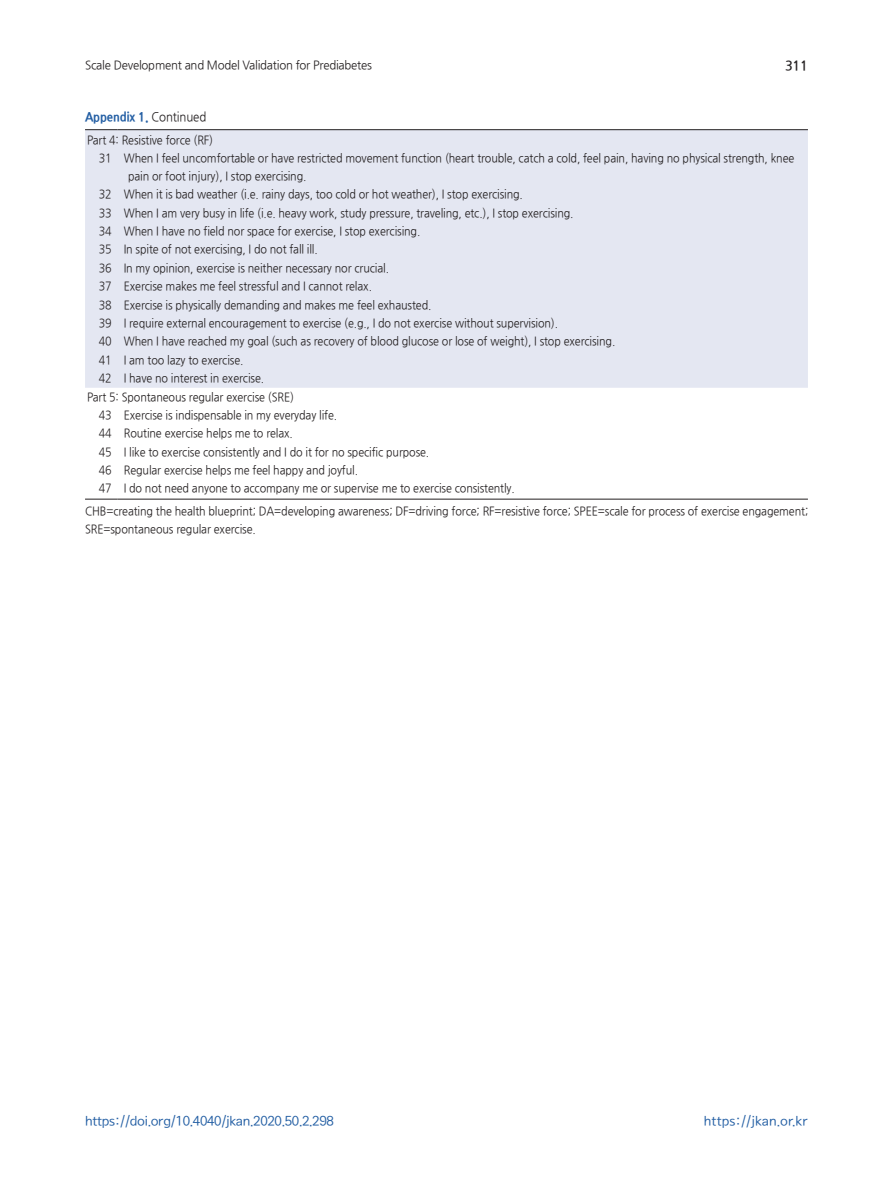
<style>
.page{position:relative;width:893px;height:1191px;background:#fff}
.page>*{position:absolute;margin:0;border:0;box-sizing:border-box;transform-origin:0 0}
.t1{font:13.5px "Seoul Namsan M";letter-spacing:-.025em;color:#245fa4}
.t2{font:13.5px "Seoul Namsan M";color:#245fa4}
.t3{font:700 13.5px "Nanum Gothic";color:#231f20;scale:.95 1}
.t4{font:800 12.75px "Nanum Gothic";letter-spacing:-.01em;color:#245fa4;scale:.9 1}
.t5{font:12px/18px "Nanum Gothic";letter-spacing:-.01em;color:#231f20;scale:.9 1}
.t6{font:12px "Nanum Gothic";letter-spacing:-.01em;color:#231f20;scale:.95 1}
.s1{font-weight:400;color:#231f20}
</style>
<div class="page">
<div style="left:85px;top:130px;width:723px;height:258px;background:#e4e7f2"></div>
<hr style="left:85px;top:499px;width:32px;height:1px;background:#231f20">
<hr style="left:117px;top:499px;width:691px;height:1px;background:#231f20">
<hr style="left:85px;top:129px;width:32px;height:1px;background:#231f20">
<hr style="left:117px;top:129px;width:691px;height:1px;background:#231f20">
<p class="t6" style="left:85px;top:60px;width:304px">Scale Development and Model Validation for Prediabetes</p>
<p class="t3" style="left:785px;top:59px;width:26px">311</p>
<p class="t4" style="left:85px;top:110px;width:136px">Appendix 1. <span class="s1">Continued</span></p>
<p class="t5" style="left:87px;top:131px;width:142px">Part 4: Resistive force (RF)</p>
<p class="t5" style="left:99px;top:149px;width:774px">31 When I feel uncomfortable or have restricted movement function (heart trouble, catch a cold, feel pain, having no physical strength, knee</p>
<p class="t5" style="left:128px;top:167px;width:200px">pain or foot injury), I stop exercising.</p>
<p class="t5" style="left:99px;top:186px;width:473px">32 When it is bad weather (i.e. rainy days, too cold or hot weather), I stop exercising.</p>
<p class="t5" style="left:99px;top:204px;width:529px">33 When I am very busy in life (i.e. heavy work, study pressure, traveling, etc.), I stop exercising.</p>
<p class="t5" style="left:99px;top:222px;width:359px">34 When I have no field nor space for exercise, I stop exercising.</p>
<p class="t5" style="left:99px;top:241px;width:245px">35 In spite of not exercising, I do not fall ill.</p>
<p class="t5" style="left:99px;top:259px;width:324px">36 In my opinion, exercise is neither necessary nor crucial.</p>
<p class="t5" style="left:99px;top:278px;width:305px">37 Exercise makes me feel stressful and I cannot relax.</p>
<p class="t5" style="left:99px;top:296px;width:371px">38 Exercise is physically demanding and makes me feel exhausted.</p>
<p class="t5" style="left:99px;top:314px;width:512px">39 I require external encouragement to exercise (e.g., I do not exercise without supervision).</p>
<p class="t5" style="left:99px;top:333px;width:575px">40 When I have reached my goal (such as recovery of blood glucose or lose of weight), I stop exercising.</p>
<p class="t5" style="left:99px;top:351px;width:162px">41 I am too lazy to exercise.</p>
<p class="t5" style="left:99px;top:369px;width:185px">42 I have no interest in exercise.</p>
<p class="t5" style="left:87px;top:388px;width:231px">Part 5: Spontaneous regular exercise (SRE)</p>
<p class="t5" style="left:99px;top:406px;width:266px">43 Exercise is indispensable in my everyday life.</p>
<p class="t5" style="left:99px;top:425px;width:217px">44 Routine exercise helps me to relax.</p>
<p class="t5" style="left:99px;top:443px;width:369px">45 I like to exercise consistently and I do it for no specific purpose.</p>
<p class="t5" style="left:99px;top:461px;width:289px">46 Regular exercise helps me feel happy and joyful.</p>
<p class="t5" style="left:99px;top:480px;width:464px">47 I do not need anyone to accompany me or supervise me to exercise consistently.</p>
<p class="t5" style="left:85px;top:502px;width:805px">CHB=creating the health blueprint; DA=developing awareness; DF=driving force; RF=resistive force; SPEE=scale for process of exercise engagement;<br>SRE=spontaneous regular exercise.</p>
<p class="t1" style="left:85px;top:1114px;width:250px">https://doi.org/10.4040/jkan.2020.50.2.298</p>
<p class="t2" style="left:704px;top:1114px;width:106px">https://jkan.or.kr</p>
</div>
